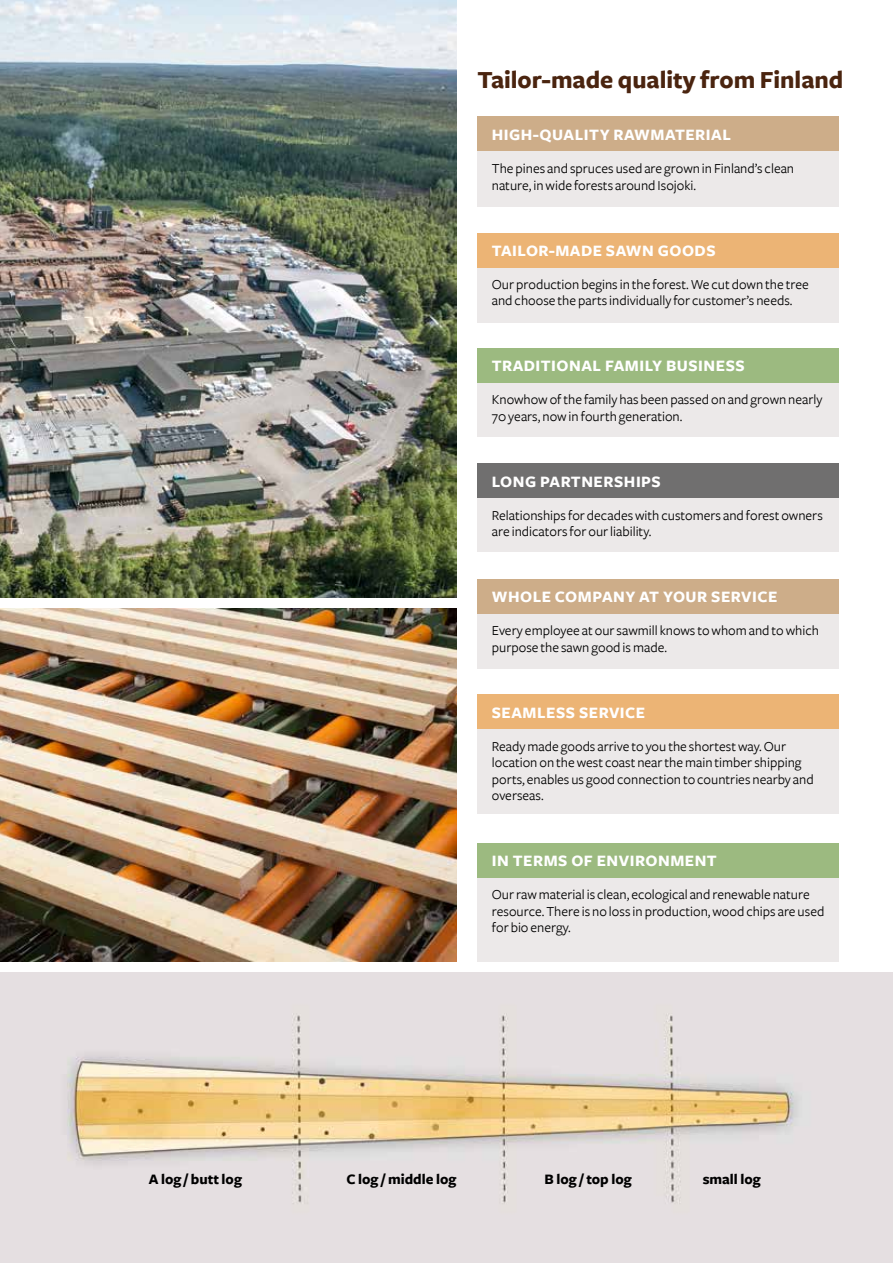
<style>
.page{position:relative;width:893px;height:1263px;background:#fff}
.page>*{position:absolute;margin:0;border:0;box-sizing:border-box;transform-origin:0 0}
.t1{font:700 25.5px "Freight Sans";color:#4a240f}
.t2{font:700 16.5px "Freight Sans";letter-spacing:.03em;color:#fff}
.t3{font:700 15px "Freight Sans";color:#000}
.t4{font:14.25px/16.5px "Freight Sans";color:#000}
</style>
<div class="page">
<img style="left:0;top:972px;width:893px;height:291px">
<div style="left:477px;top:877px;width:362px;height:85px;background:#ece9e9"></div>
<div style="left:477px;top:843px;width:362px;height:34px;background:#9cba80"></div>
<div style="left:477px;top:728px;width:362px;height:85px;background:#ece9e9"></div>
<div style="left:477px;top:695px;width:362px;height:34px;background:#ecb475"></div>
<div style="left:477px;top:613px;width:362px;height:55px;background:#ece9e9"></div>
<div style="left:477px;top:579px;width:362px;height:34px;background:#cdad89"></div>
<div style="left:477px;top:497px;width:362px;height:55px;background:#ece9e9"></div>
<div style="left:477px;top:463px;width:362px;height:34px;background:#706f6f"></div>
<div style="left:477px;top:382px;width:362px;height:55px;background:#ece9e9"></div>
<div style="left:477px;top:348px;width:362px;height:34px;background:#9cba80"></div>
<div style="left:477px;top:267px;width:362px;height:55px;background:#ece9e9"></div>
<div style="left:477px;top:233px;width:362px;height:34px;background:#ecb475"></div>
<div style="left:477px;top:151px;width:362px;height:55px;background:#ece9e9"></div>
<div style="left:477px;top:117px;width:362px;height:34px;background:#cdad89"></div>
<img style="left:0;top:0;width:456px;height:598px">
<img style="left:0;top:608px;width:456px;height:354px">
<h1 class="t1" style="left:477px;top:66px;width:367px">Tailor-made quality from Finland</h1>
<p class="t2" style="left:492px;top:126px;width:241px">HIGH-QUALITY RAWMATERIAL</p>
<p class="t4" style="left:492px;top:160px;width:304px">The pines and spruces used are grown in Finland’s clean nature, in wide forests around Isojoki.</p>
<p class="t2" style="left:492px;top:241px;width:225px">TAILOR-MADE SAWN GOODS</p>
<p class="t4" style="left:492px;top:276px;width:318px">Our production begins in the forest. We cut down the tree and choose the parts individually for customer’s needs.</p>
<p class="t2" style="left:492px;top:357px;width:254px">TRADITIONAL FAMILY BUSINESS</p>
<p class="t4" style="left:492px;top:391px;width:332px">Knowhow of the family has been passed on and grown nearly<br>70 years, now in fourth generation.</p>
<p class="t2" style="left:492px;top:472px;width:171px">LONG PARTNERSHIPS</p>
<p class="t4" style="left:492px;top:507px;width:333px">Relationships for decades with customers and forest owners are indicators for our liability.</p>
<p class="t2" style="left:492px;top:588px;width:287px">WHOLE COMPANY AT YOUR SERVICE</p>
<p class="t4" style="left:492px;top:622px;width:329px">Every employee at our sawmill knows to whom and to which purpose the sawn good is made.</p>
<p class="t2" style="left:492px;top:703px;width:155px">SEAMLESS SERVICE</p>
<p class="t4" style="left:492px;top:738px;width:323px">Ready made goods arrive to you the shortest way. Our location on the west coast near the main timber shipping ports, enables us good connection to countries nearby and overseas.</p>
<p class="t2" style="left:492px;top:852px;width:227px">IN TERMS OF ENVIRONMENT</p>
<p class="t4" style="left:492px;top:886px;width:334px">Our raw material is clean, ecological and renewable nature resource. There is no loss in production, wood chips are used for bio energy.</p>
<p class="t3" style="left:149px;top:1171px;width:95px">A log / butt log</p>
<p class="t3" style="left:346px;top:1171px;width:111px">C log / middle log</p>
<p class="t3" style="left:545px;top:1171px;width:89px">B log / top log</p>
<p class="t3" style="left:703px;top:1171px;width:60px">small log</p>
</div>
